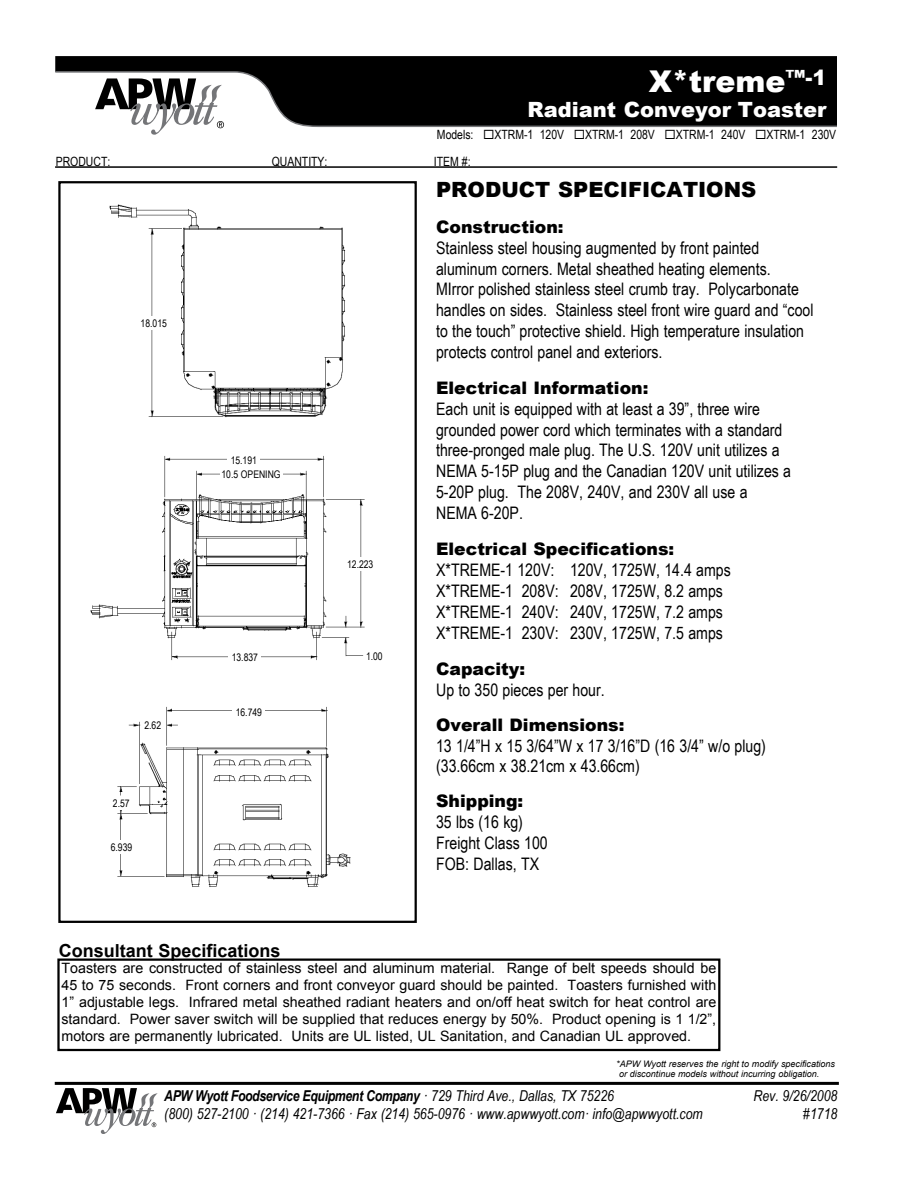
<style>
.page{position:relative;width:918px;height:1188px;background:#fff}
.page>*{position:absolute;margin:0;border:0;box-sizing:border-box;transform-origin:0 0}
.t1{font:900 30px "Arial";color:#fff}
.t2{font:900 21px "Arial";color:#fff}
.t3{font:900 21px "Arial";color:#000}
.t4{font:700 18px "Arial";color:#000}
.t5{font:17.25px/20.9px "Arial Narrow";color:#000}
.t6{font:900 17.25px "Arial";color:#000}
.t7{font:italic 15px/18px "Arial Narrow";color:#000}
.t8{font:14.25px/17.1px "Arial";color:#000;text-align:justify}
.t9{font:12.75px "Arial Narrow";color:#000}
.t10{font:10.5px/14.9px "Arial Narrow";color:#000}
.t11{font:italic 9px/10.8px "Arial";color:#000}
.s1{font-weight:700}
</style>
<div class="page">
<svg style="left:55px;top:56px;width:782px;height:14px;background:#010101"></svg>
<svg style="left:55px;top:70px;width:782px;height:58px;background:#262626"></svg>
<svg style="left:91px;top:75px;width:140px;height:60px"></svg>
<hr style="left:55px;top:166px;width:782px;height:2px;background:#000">
<hr style="left:55px;top:1082px;width:784px;height:3px;background:#000">
<svg style="left:56px;top:1088px;width:102px;height:46px"></svg>
<div style="left:57px;top:958px;width:663px;height:93px;border:2px solid #000"></div>
<div style="left:58px;top:181px;width:359px;height:742px;border:2px solid #000"></div>
<img style="left:109px;top:204px;width:237px;height:214px">
<img style="left:90px;top:456px;width:275px;height:205px">
<img style="left:117px;top:706px;width:234px;height:181px">
<div style="left:135px;top:317px;width:37px;height:13px;background:#fff"></div>
<div style="left:228px;top:453px;width:32px;height:14px;background:#fff"></div>
<div style="left:220px;top:468px;width:62px;height:13px;background:#fff"></div>
<div style="left:344px;top:557px;width:32px;height:14px;background:#fff"></div>
<div style="left:364px;top:649px;width:33px;height:14px;background:#fff"></div>
<div style="left:229px;top:651px;width:32px;height:13px;background:#fff"></div>
<div style="left:233px;top:705px;width:32px;height:14px;background:#fff"></div>
<div style="left:142px;top:718px;width:21px;height:14px;background:#fff"></div>
<div style="left:105px;top:796px;width:32px;height:14px;background:#fff"></div>
<div style="left:106px;top:840px;width:32px;height:14px;background:#fff"></div>
<h1 class="t1" style="left:649px;top:59px;width:179px">X*treme<sup>™-1</sup></h1>
<p class="t2" style="left:527px;top:94px;width:301px">Radiant Conveyor Toaster</p>
<p class="t9" style="left:437px;top:126px;width:401px">Models: ◻XTRM-1 120V ◻XTRM-1 208V ◻XTRM-1 240V ◻XTRM-1 230V</p>
<p class="t9" style="left:56px;top:152px;width:56px">PRODUCT:</p>
<p class="t9" style="left:272px;top:152px;width:57px">QUANTITY:</p>
<p class="t9" style="left:434px;top:152px;width:38px">ITEM #:</p>
<p class="t10" style="left:141px;top:316px;width:28px">18.015</p>
<p class="t10" style="left:144px;top:717px;width:18px">2.62</p>
<p class="t10" style="left:113px;top:795px;width:18px">2.57</p>
<p class="t10" style="left:111px;top:840px;width:23px">6.939</p>
<p class="t10" style="left:222px;top:452px;width:61px;text-indent:9px">15.191<br>10.5 OPENING</p>
<p class="t10" style="left:347px;top:556px;width:28px">12.223</p>
<p class="t10" style="left:232px;top:650px;width:28px">13.837</p>
<p class="t10" style="left:366px;top:648px;width:18px">1.00</p>
<p class="t10" style="left:236px;top:704px;width:28px">16.749</p>
<p class="t4" style="left:59px;top:939px;width:223px">Consultant Specifications</p>
<p class="t3" style="left:436px;top:175px;width:322px">PRODUCT SPECIFICATIONS</p>
<p class="t6" style="left:436px;top:215px;width:129px">Construction:</p>
<p class="t5" style="left:436px;top:237px;width:379px">Stainless steel housing augmented by front painted aluminum corners. Metal sheathed heating elements.<br>MIrror polished stainless steel crumb tray. Polycarbonate handles on sides. Stainless steel front wire guard and “cool to the touch” protective shield. High temperature insulation protects control panel and exteriors.</p>
<p class="t6" style="left:436px;top:376px;width:214px">Electrical Information:</p>
<p class="t5" style="left:436px;top:398px;width:357px">Each unit is equipped with at least a 39”, three wire grounded power cord which terminates with a standard three-pronged male plug. The U.S. 120V unit utilizes a NEMA 5-15P plug and the Canadian 120V unit utilizes a 5-20P plug. The 208V, 240V, and 230V all use a NEMA 6-20P.</p>
<p class="t6" style="left:436px;top:537px;width:240px">Electrical Specifications:</p>
<p class="t5" style="left:436px;top:559px;width:296px">X*TREME-1 120V: 120V, 1725W, 14.4 amps X*TREME-1 208V: 208V, 1725W, 8.2 amps X*TREME-1 240V: 240V, 1725W, 7.2 amps X*TREME-1 230V: 230V, 1725W, 7.5 amps</p>
<p class="t6" style="left:436px;top:656px;width:91px">Capacity:</p>
<p class="t5" style="left:436px;top:679px;width:170px">Up to 350 pieces per hour.</p>
<p class="t6" style="left:436px;top:712px;width:190px">Overall Dimensions:</p>
<p class="t5" style="left:436px;top:735px;width:331px">13 1/4”H x 15 3/64”W x 17 3/16”D (16 3/4” w/o plug) (33.66cm x 38.21cm x 43.66cm)</p>
<p class="t6" style="left:436px;top:789px;width:89px">Shipping:</p>
<p class="t5" style="left:436px;top:811px;width:113px">35 lbs (16 kg)<br>Freight Class 100<br>FOB: Dallas, TX</p>
<p class="t8" style="left:62px;top:960px;width:656px">Toasters are constructed of stainless steel and aluminum material. Range of belt speeds should be 45 to 75 seconds. Front corners and front conveyor guard should be painted. Toasters furnished with 1” adjustable legs. Infrared metal sheathed radiant heaters and on/off heat switch for heat control are standard. Power saver switch will be supplied that reduces energy by 50%. Product opening is 1 1/2”, motors are permanently lubricated. Units are UL listed, UL Sanitation, and Canadian UL approved.</p>
<p class="t11" style="left:619px;top:1058px;width:218px;text-indent:-3px">*APW Wyott reserves the right to modify specifications or discontinue models without incurring obligation.</p>
<p class="t7" style="left:164px;top:1087px;width:540px"><span class="s1">APW Wyott Foodservice Equipment Company</span> · 729 Third Ave., Dallas, TX 75226<br>(800) 527-2100 · (214) 421-7366 · Fax (214) 565-0976 · www.apwwyott.com· info@apwwyott.com</p>
<p class="t7" style="left:754px;top:1087px;width:85px;text-align:right">Rev. 9/26/2008 #1718</p>
</div>
